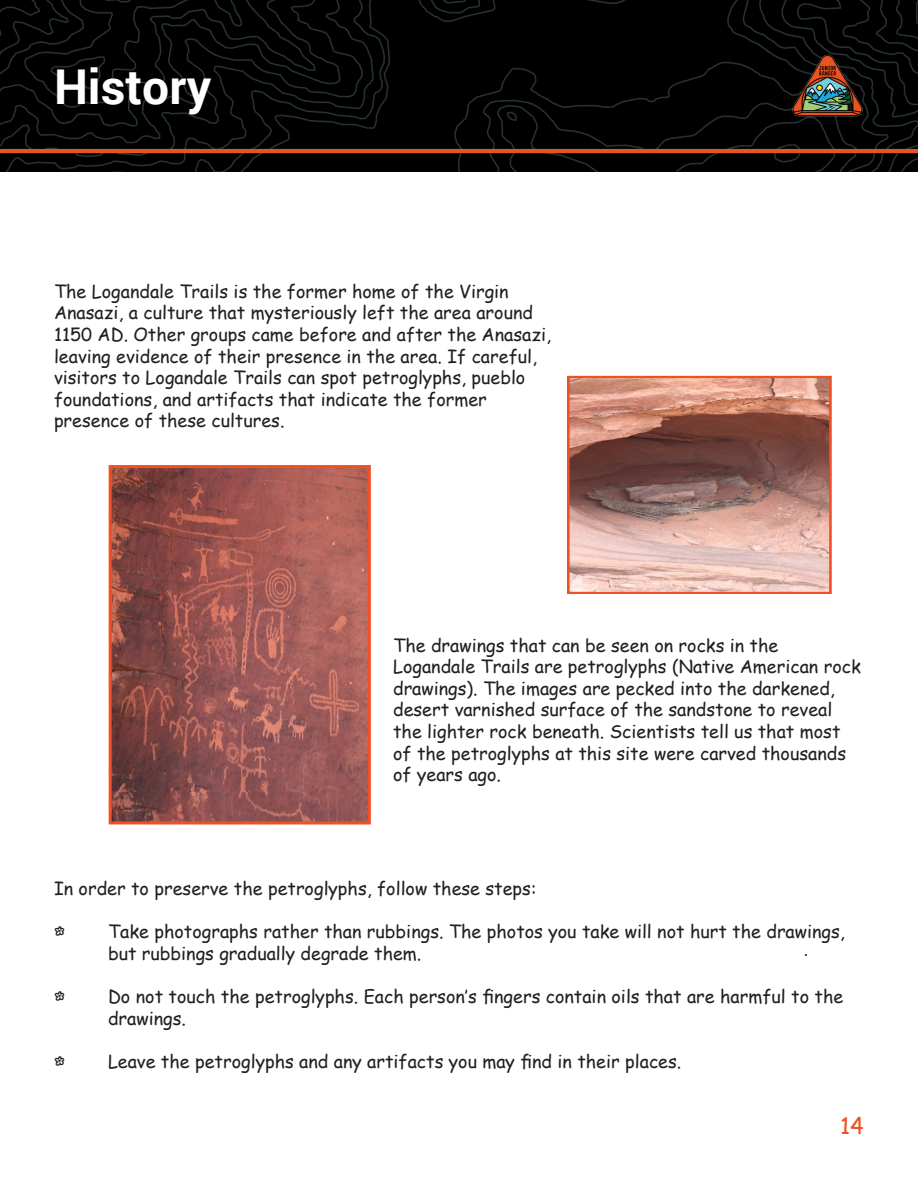
<style>
.page{position:relative;width:918px;height:1188px;background:#fff}
.page>*{position:absolute;margin:0;border:0;box-sizing:border-box;transform-origin:0 0}
.t1{font:700 48px "Roboto";color:#fff}
.t2{font:22.5px "Comic Sans MS";color:#f05024}
.t3{font:18px/21.6px "Comic Sans MS";color:#231f20}
.t4{font:18px "Times New Roman";color:#000}
</style>
<div class="page">
<img style="left:0;top:0;width:918px;height:172px">
<img style="left:774px;top:38px;width:108px;height:98px">
<img style="left:113px;top:469px;width:254px;height:351px">
<div style="left:109px;top:465px;width:262px;height:359px;border:3px solid #f05024"></div>
<img style="left:570px;top:379px;width:259px;height:212px">
<div style="left:567px;top:376px;width:265px;height:218px;border:2px solid #f05024"></div>
<p class="t1" style="left:54px;top:53px;width:159px">History</p>
<p class="t3" style="left:54px;top:280px;width:499px">The Logandale Trails is the former home of the Virgin Anasazi, a culture that mysteriously left the area around 1150 AD. Other groups came before and after the Anasazi, leaving evidence of their presence in the area. If careful, visitors to Logandale Trails can spot petroglyphs, pueblo foundations, and artifacts that indicate the former presence of these cultures.</p>
<p class="t3" style="left:393px;top:634px;width:469px">The drawings that can be seen on rocks in the Logandale Trails are petroglyphs (Native American rock drawings). The images are pecked into the darkened, desert varnished surface of the sandstone to reveal the lighter rock beneath. Scientists tell us that most of the petroglyphs at this site were carved thousands of years ago.</p>
<p class="t3" style="left:54px;top:877px;width:484px">In order to preserve the petroglyphs, follow these steps:</p>
<p class="t3" style="left:54px;top:920px;width:12px">з</p>
<p class="t3" style="left:108px;top:920px;width:738px">Take photographs rather than rubbings. The photos you take will not hurt the drawings, but rubbings gradually degrade them.</p>
<p class="t3" style="left:54px;top:985px;width:12px">з</p>
<p class="t3" style="left:108px;top:985px;width:737px">Do not touch the petroglyphs. Each person’s fingers contain oils that are harmful to the drawings.</p>
<p class="t3" style="left:54px;top:1050px;width:12px">з</p>
<p class="t3" style="left:108px;top:1050px;width:575px">Leave the petroglyphs and any artifacts you may find in their places.</p>
<p class="t4" style="left:804px;top:937px;width:6px">.</p>
<p class="t2" style="left:840px;top:1109px;width:25px">14</p>
</div>
